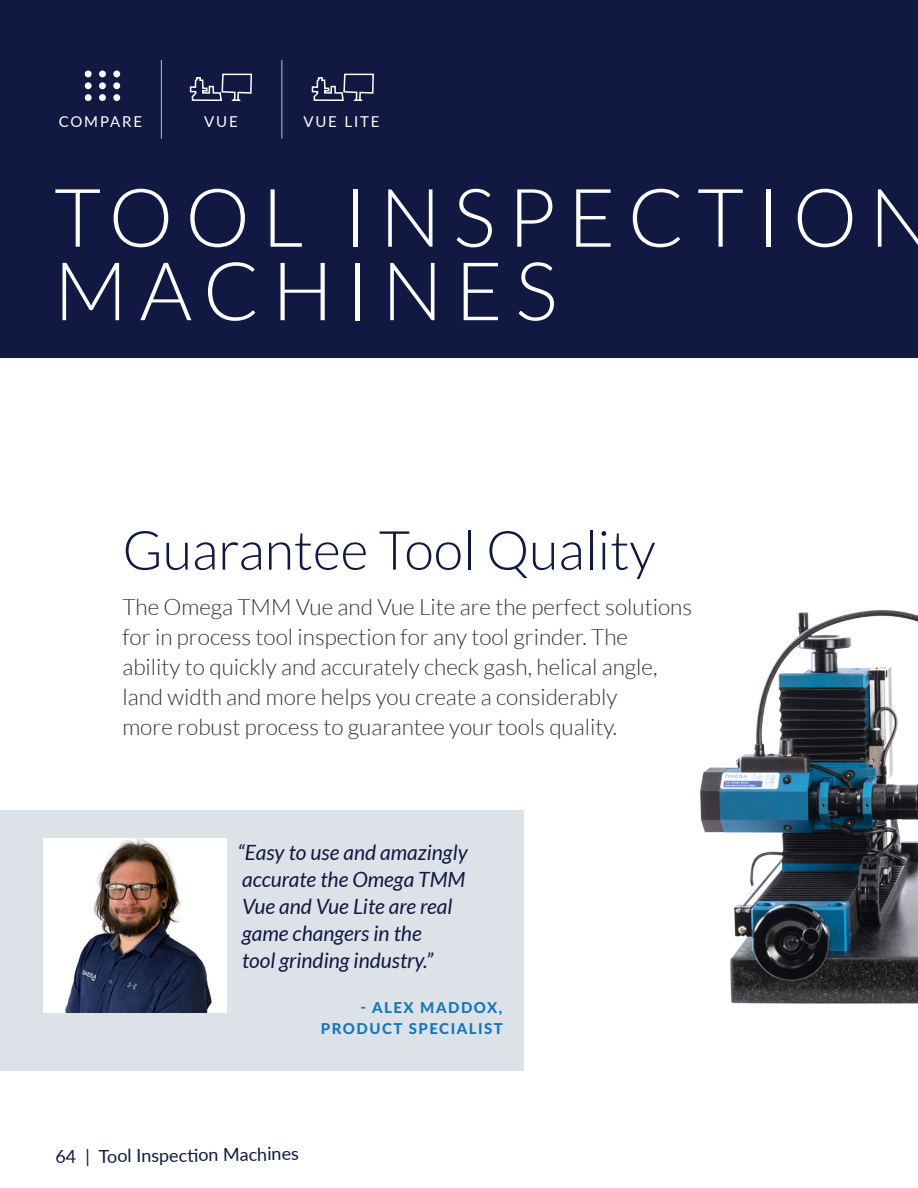
<style>
.page{position:relative;width:918px;height:1188px;background:#fff}
.page>*{position:absolute;margin:0;border:0;box-sizing:border-box;transform-origin:0 0}
.Large_Page_Title{font:300 81px/73.5px "Lato";letter-spacing:.15em;color:#fff}
.t1{font:300 54px "Lato";color:#111842}
.t2{font:300 22.5px/30px "Lato";color:#313232}
.Block_Quote{font:italic 21px/27px "Lato";color:#111842}
.t3{font:18px "Lato";color:#111842}
.Quote_Author{font:800 15px/21px "Lato";letter-spacing:.1em;color:#1276bb;text-align:right}
.H5_-_EXT_White{font:15px "Lato";letter-spacing:.125em;color:#fff}
</style>
<div class="page">
<div style="left:0;top:810px;width:524px;height:261px;background:#dce2e7"></div>
<div style="left:0;top:0;width:918px;height:357px;background:#111842"></div>
<hr style="left:161px;top:60px;width:1px;height:79px;background:#c1c5c8">
<hr style="left:282px;top:60px;width:1px;height:79px;background:#c1c5c8">
<div style="left:85px;top:82px;width:7px;height:7px;background:#fff;border-radius:50%"></div>
<div style="left:85px;top:71px;width:7px;height:6px;background:#fff;border-radius:50%"></div>
<div style="left:85px;top:94px;width:7px;height:7px;background:#fff;border-radius:50%"></div>
<div style="left:99px;top:82px;width:7px;height:7px;background:#fff;border-radius:50%"></div>
<div style="left:99px;top:71px;width:7px;height:6px;background:#fff;border-radius:50%"></div>
<div style="left:99px;top:94px;width:7px;height:7px;background:#fff;border-radius:50%"></div>
<div style="left:113px;top:82px;width:7px;height:7px;background:#fff;border-radius:50%"></div>
<div style="left:113px;top:71px;width:7px;height:6px;background:#fff;border-radius:50%"></div>
<div style="left:113px;top:94px;width:7px;height:7px;background:#fff;border-radius:50%"></div>
<svg style="left:189px;top:73px;width:63px;height:28px"></svg>
<svg style="left:311px;top:73px;width:63px;height:28px"></svg>
<img style="left:44px;top:839px;width:182px;height:174px">
<img style="left:515px;top:357px;width:403px;height:647px">
<p class="H5_-_EXT_White" style="left:59px;top:111px;width:85px">COMPARE</p>
<p class="H5_-_EXT_White" style="left:204px;top:111px;width:35px">VUE</p>
<p class="H5_-_EXT_White" style="left:303px;top:111px;width:78px">VUE LITE</p>
<p class="Large_Page_Title" style="left:54px;top:181px;width:878px">TOOL INSPECTION<br>MACHINES</p>
<p class="t1" style="left:122px;top:521px;width:535px">Guarantee Tool Quality</p>
<p class="t2" style="left:122px;top:592px;width:571px">The Omega TMM Vue and Vue Lite are the perfect solutions for in process tool inspection for any tool grinder. The<br>ability to quickly and accurately check gash, helical angle, land width and more helps you create a considerably<br>more robust process to guarantee your tools quality.</p>
<p class="Block_Quote" style="left:238px;top:839px;width:232px">“Easy to use and amazingly accurate the Omega TMM<br>Vue and Vue Lite are real game changers in the<br>tool grinding industry.”</p>
<p class="Quote_Author" style="left:321px;top:996px;width:183px">- ALEX MADDOX,<br>PRODUCT SPECIALIST</p>
<p class="t3" style="left:55px;top:1144px;width:245px;rotate:-1deg">64 | Tool Inspecti on Machines</p>
</div>
